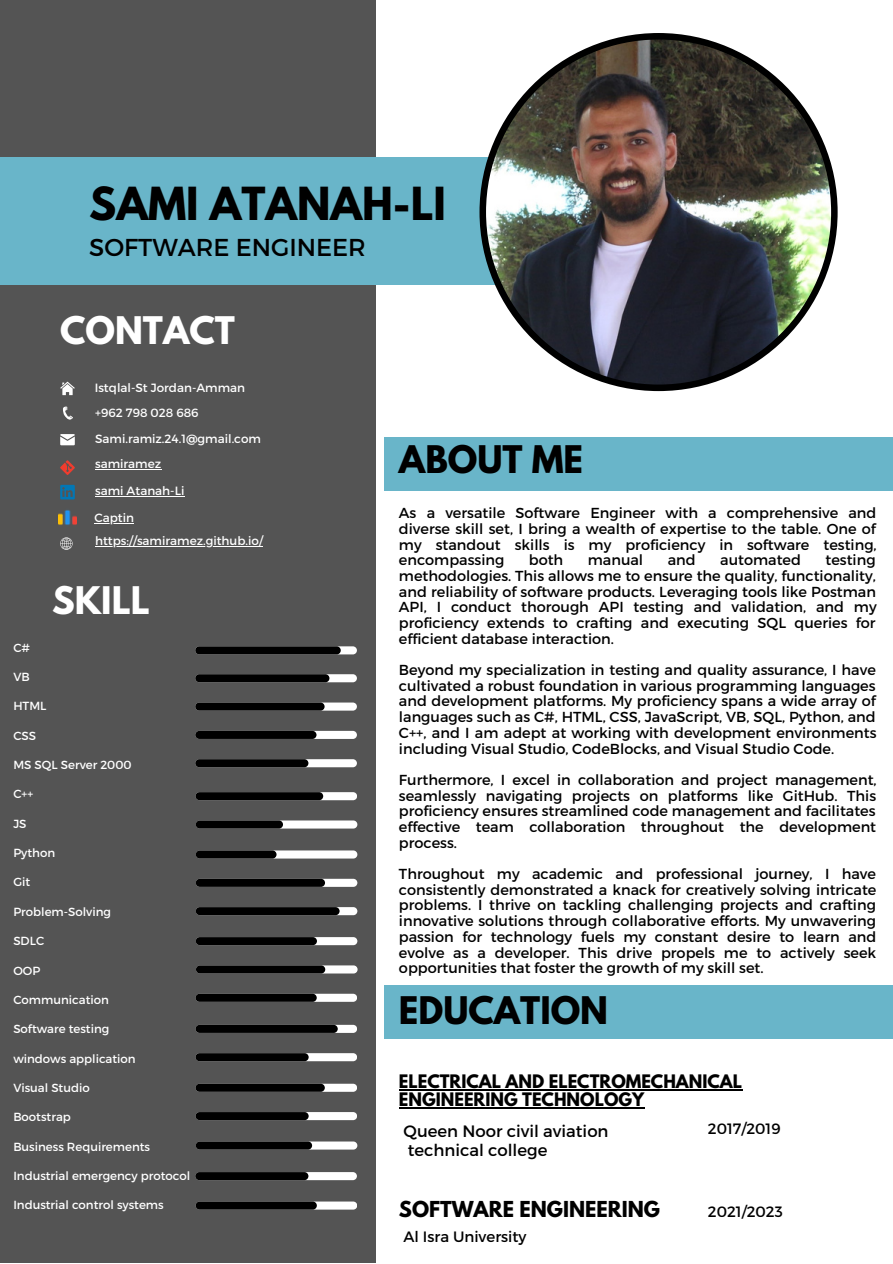
<style>
.page{position:relative;width:893px;height:1264px;background:#fff}
.page>*{position:absolute;margin:0;border:0;box-sizing:border-box;transform-origin:0 0}
.t1{font:700 40.35px "League Spartan";color:#000}
.t2{font:700 33.75px "League Spartan";color:#000}
.t3{font:700 33.75px "League Spartan";color:#fff}
.t4{font:24.45px "Montserrat";color:#000}
.t5{font:700 19.5px "League Spartan";color:#000}
.t6{font:700 16.5px/18px "League Spartan";color:#000}
.t7{font:16.5px/19px "Montserrat";color:#000}
.t8{font:15px "Montserrat";color:#000}
.t9{font:14.55px/15.8px "Montserrat";color:#000;text-align:justify}
.t10{font:12px "Montserrat";color:#fff}
.t11{font:11.7px "Montserrat";color:#fff}
</style>
<div class="page">
<div style="left:0;top:0;width:376px;height:1262px;background:#545454"></div>
<div style="left:195px;top:646px;width:162px;height:8px;background:#fff;border-radius:4px"></div>
<div style="left:195px;top:646px;width:146px;height:8px;background:#000;border-radius:4px"></div>
<div style="left:195px;top:674px;width:162px;height:8px;background:#fff;border-radius:4px"></div>
<div style="left:195px;top:674px;width:134px;height:8px;background:#000;border-radius:4px"></div>
<div style="left:195px;top:702px;width:162px;height:8px;background:#fff;border-radius:4px"></div>
<div style="left:195px;top:702px;width:129px;height:8px;background:#000;border-radius:4px"></div>
<div style="left:195px;top:731px;width:162px;height:8px;background:#fff;border-radius:4px"></div>
<div style="left:195px;top:731px;width:121px;height:8px;background:#000;border-radius:4px"></div>
<div style="left:195px;top:759px;width:162px;height:8px;background:#fff;border-radius:4px"></div>
<div style="left:195px;top:759px;width:113px;height:8px;background:#000;border-radius:4px"></div>
<div style="left:0;top:158px;width:756px;height:127px;background:#69b5c9"></div>
<div style="left:384px;top:437px;width:508px;height:54px;background:#69b5c9"></div>
<img style="left:479px;top:33px;width:358px;height:358px">
<svg style="left:60px;top:381px;width:15px;height:14px"></svg>
<svg style="left:63px;top:406px;width:10px;height:14px"></svg>
<svg style="left:60px;top:434px;width:15px;height:11px"></svg>
<div style="left:384px;top:985px;width:508px;height:53px;background:#69b5c9"></div>
<div style="left:195px;top:792px;width:162px;height:8px;background:#fff;border-radius:4px"></div>
<div style="left:195px;top:792px;width:128px;height:8px;background:#000;border-radius:4px"></div>
<div style="left:196px;top:820px;width:161px;height:8px;background:#fff;border-radius:4px"></div>
<div style="left:196px;top:820px;width:87px;height:8px;background:#000;border-radius:4px"></div>
<div style="left:196px;top:850px;width:161px;height:8px;background:#fff;border-radius:4px"></div>
<div style="left:196px;top:850px;width:80px;height:8px;background:#000;border-radius:4px"></div>
<div style="left:196px;top:878px;width:161px;height:8px;background:#fff;border-radius:4px"></div>
<div style="left:196px;top:878px;width:129px;height:8px;background:#000;border-radius:4px"></div>
<div style="left:196px;top:907px;width:161px;height:8px;background:#fff;border-radius:4px"></div>
<div style="left:196px;top:907px;width:143px;height:8px;background:#000;border-radius:4px"></div>
<div style="left:196px;top:937px;width:161px;height:8px;background:#fff;border-radius:4px"></div>
<div style="left:196px;top:937px;width:121px;height:8px;background:#000;border-radius:4px"></div>
<div style="left:196px;top:965px;width:161px;height:8px;background:#fff;border-radius:4px"></div>
<div style="left:196px;top:965px;width:129px;height:8px;background:#000;border-radius:4px"></div>
<div style="left:195px;top:993px;width:162px;height:8px;background:#fff;border-radius:4px"></div>
<div style="left:195px;top:993px;width:122px;height:8px;background:#000;border-radius:4px"></div>
<div style="left:195px;top:1024px;width:162px;height:8px;background:#fff;border-radius:4px"></div>
<div style="left:195px;top:1024px;width:143px;height:8px;background:#000;border-radius:4px"></div>
<div style="left:195px;top:1053px;width:162px;height:8px;background:#fff;border-radius:4px"></div>
<div style="left:195px;top:1053px;width:113px;height:8px;background:#000;border-radius:4px"></div>
<div style="left:195px;top:1083px;width:162px;height:8px;background:#fff;border-radius:4px"></div>
<div style="left:195px;top:1083px;width:130px;height:8px;background:#000;border-radius:4px"></div>
<div style="left:195px;top:1112px;width:162px;height:8px;background:#fff;border-radius:4px"></div>
<div style="left:195px;top:1112px;width:113px;height:8px;background:#000;border-radius:4px"></div>
<div style="left:196px;top:1141px;width:161px;height:8px;background:#fff;border-radius:4px"></div>
<div style="left:196px;top:1141px;width:116px;height:8px;background:#000;border-radius:4px"></div>
<div style="left:195px;top:1172px;width:162px;height:8px;background:#fff;border-radius:4px"></div>
<div style="left:195px;top:1172px;width:113px;height:8px;background:#000;border-radius:4px"></div>
<div style="left:195px;top:1201px;width:162px;height:8px;background:#fff;border-radius:4px"></div>
<div style="left:195px;top:1201px;width:122px;height:8px;background:#000;border-radius:4px"></div>
<svg style="left:60px;top:460px;width:15px;height:15px"></svg>
<svg style="left:60px;top:485px;width:15px;height:14px"></svg>
<img style="left:58px;top:510px;width:18px;height:15px">
<svg style="left:60px;top:537px;width:13px;height:13px"></svg>
<hr style="left:399px;top:1089px;width:343px;height:1px;background:#000">
<hr style="left:399px;top:1106px;width:118px;height:2px;background:#000">
<hr style="left:517px;top:1106px;width:127px;height:2px;background:#000">
<hr style="left:95px;top:469px;width:66px;height:1px;background:#fff">
<hr style="left:95px;top:496px;width:89px;height:1px;background:#fff">
<hr style="left:94px;top:523px;width:40px;height:1px;background:#fff">
<hr style="left:95px;top:546px;width:168px;height:1px;background:#fff">
<p class="t1" style="left:89px;top:183px;width:358px">SAMI ATANAH-LI</p>
<p class="t4" style="left:89px;top:231px;width:278px">SOFTWARE ENGINEER</p>
<p class="t3" style="left:60px;top:313px;width:176px">CONTACT</p>
<p class="t10" style="left:95px;top:380px;width:152px">Istqlal-St Jordan-Amman</p>
<p class="t10" style="left:95px;top:404px;width:105px">+962 798 028 686</p>
<p class="t10" style="left:95px;top:430px;width:167px">Sami.ramiz.24.1@gmail.com</p>
<p class="t10" style="left:95px;top:456px;width:68px">samiramez</p>
<p class="t10" style="left:95px;top:483px;width:91px">sami Atanah-Li</p>
<p class="t10" style="left:94px;top:509px;width:41px">Captin</p>
<p class="t10" style="left:95px;top:533px;width:169px">https://samiramez.github.io/</p>
<p class="t3" style="left:52px;top:583px;width:99px">SKILL</p>
<p class="t11" style="left:13px;top:639px;width:18px">C#</p>
<p class="t11" style="left:13px;top:669px;width:18px">VB</p>
<p class="t11" style="left:13px;top:698px;width:35px">HTML</p>
<p class="t11" style="left:13px;top:727px;width:24px">CSS</p>
<p class="t11" style="left:13px;top:757px;width:120px">MS SQL Server 2000</p>
<p class="t11" style="left:13px;top:786px;width:21px">C++</p>
<p class="t11" style="left:13px;top:816px;width:15px">JS</p>
<p class="t11" style="left:13px;top:845px;width:43px">Python</p>
<p class="t11" style="left:13px;top:874px;width:18px">Git</p>
<p class="t11" style="left:13px;top:904px;width:99px">Problem-Solving</p>
<p class="t11" style="left:13px;top:933px;width:32px">SDLC</p>
<p class="t11" style="left:13px;top:962px;width:28px">OOP</p>
<p class="t11" style="left:13px;top:992px;width:97px">Communication</p>
<p class="t11" style="left:13px;top:1021px;width:97px">Software testing</p>
<p class="t11" style="left:13px;top:1050px;width:124px">windows application</p>
<p class="t11" style="left:13px;top:1080px;width:78px">Visual Studio</p>
<p class="t11" style="left:13px;top:1109px;width:59px">Bootstrap</p>
<p class="t11" style="left:13px;top:1138px;width:138px">Business Requirements</p>
<p class="t11" style="left:13px;top:1168px;width:178px">Industrial emergency protocol</p>
<p class="t11" style="left:13px;top:1197px;width:152px">Industrial control systems</p>
<p class="t2" style="left:399px;top:442px;width:186px">ABOUT ME</p>
<p class="t9" style="left:399px;top:504px;width:479px">As a versatile Software Engineer with a comprehensive and diverse skill set, I bring a wealth of expertise to the table. One of my standout skills is my proficiency in software testing, encompassing</p>
<p class="t9" style="left:399px;top:551px;width:479px;text-indent:426px">testing methodologies. This allows me to ensure the quality, functionality, and reliability of software products. Leveraging tools like Postman API, I conduct thorough API testing and validation, and my proficiency extends to crafting and executing SQL queries for efficient database interaction.</p>
<p class="t9" style="left:399px;top:661px;width:479px">Beyond my specialization in testing and quality assurance, I have cultivated a robust foundation in various programming languages and development platforms. My proficiency spans a wide array of languages such as C#, HTML, CSS, JavaScript, VB, SQL, Python, and C++, and I am adept at working with development environments including Visual Studio, CodeBlocks, and Visual Studio Code.</p>
<p class="t9" style="left:399px;top:771px;width:479px">Furthermore, I excel in collaboration and project management, seamlessly navigating projects on platforms like GitHub. This proficiency ensures streamlined code management and facilitates effective team collaboration throughout the development process.</p>
<p class="t9" style="left:399px;top:865px;width:479px">Throughout my academic and professional journey, I have consistently demonstrated a knack for creatively solving intricate problems. I thrive on tackling challenging projects and crafting innovative solutions through collaborative efforts. My unwavering passion for technology fuels my constant desire to learn and evolve as a developer. This drive propels me to actively seek opportunities that foster the growth of my skill set.</p>
<p class="t9" style="left:529px;top:551px;width:36px">both</p>
<p class="t9" style="left:587px;top:551px;width:57px">manual</p>
<p class="t9" style="left:667px;top:551px;width:29px">and</p>
<p class="t9" style="left:720px;top:551px;width:82px">automated</p>
<p class="t2" style="left:399px;top:993px;width:211px">EDUCATION</p>
<p class="t6" style="left:399px;top:1074px;width:345px">ELECTRICAL AND ELECTROMECHANICAL<br>ENGINEERING TECHNOLOGY</p>
<p class="t7" style="left:403px;top:1120px;width:206px">Queen Noor civil aviation technical college</p>
<p class="t8" style="left:708px;top:1119px;width:74px">2017/2019</p>
<p class="t5" style="left:399px;top:1199px;width:262px">SOFTWARE ENGINEERING</p>
<p class="t8" style="left:403px;top:1226px;width:125px">Al Isra University</p>
<p class="t8" style="left:708px;top:1201px;width:76px">2021/2023</p>
</div>
